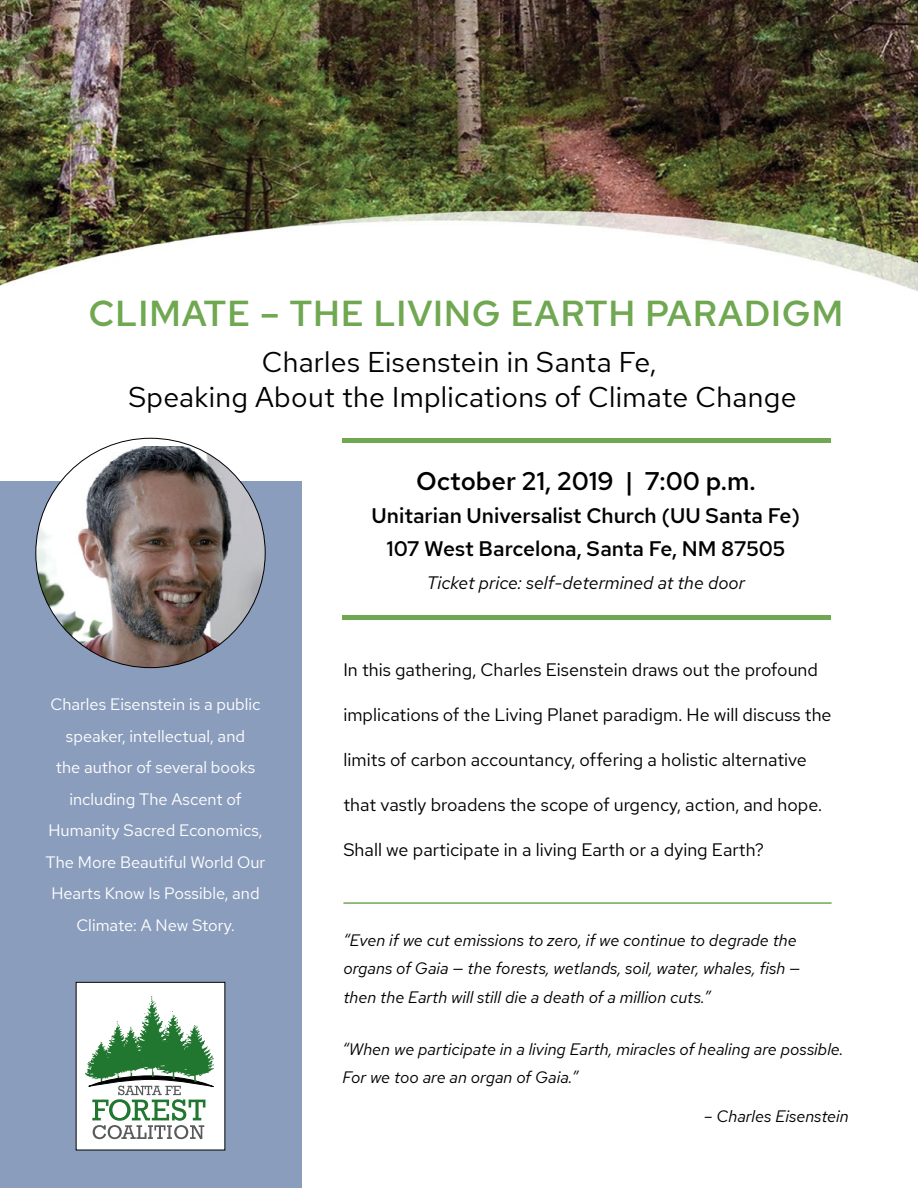
<style>
.page{position:relative;width:918px;height:1188px;background:#fff}
.page>*{position:absolute;margin:0;border:0;box-sizing:border-box;transform-origin:0 0}
.t1{font:500 36px "Red Hat Text";letter-spacing:.02em;color:#6fa851}
.t2{font:28.5px/34.2px "Red Hat Text";letter-spacing:.01em;color:#000;text-align:center}
.t3{font:500 25.5px "Red Hat Text";color:#000}
.t4{font:500 21px/33px "Red Hat Text";color:#000;text-align:center}
.t5{font:18px "Red Hat Text";color:#000}
.t6{font:italic 18px "Red Hat Text";color:#000}
.t7{font:italic 16.5px/28.5px "Red Hat Text";color:#000}
.t8{font:16.5px/31.5px "Red Hat Text";color:#fff;text-align:center}
</style>
<div class="page">
<img style="left:0;top:0;width:918px;height:1188px">
<div style="left:0;top:482px;width:301px;height:706px;background:#8b9dbc"></div>
<img style="left:36px;top:446px;width:229px;height:222px">
<hr style="left:342px;top:438px;width:489px;height:4px;background:#6fa851">
<div style="left:342px;top:615px;width:489px;height:5px;background:#6fa851"></div>
<hr style="left:343px;top:902px;width:489px;height:2px;background:#6fa851">
<div style="left:76px;top:982px;width:149px;height:168px;background:#fff"></div>
<img style="left:111px;top:1021px;width:7px;height:18px">
<img style="left:85px;top:1039px;width:30px;height:37px">
<svg style="left:88px;top:1075px;width:126px;height:64px"></svg>
<img style="left:177px;top:1025px;width:37px;height:56px">
<img style="left:142px;top:996px;width:15px;height:80px">
<img style="left:154px;top:1009px;width:39px;height:70px">
<img style="left:115px;top:1023px;width:32px;height:53px">
<h1 class="t1" style="left:88px;top:290px;width:757px">CLIMATE – THE LIVING EARTH PARADIGM</h1>
<h2 class="t2" style="left:128px;top:345px;width:670px">Charles Eisenstein in Santa Fe,<br>Speaking About the Implications of Climate Change</h2>
<p class="t8" style="left:46px;top:688px;width:221px">Charles Eisenstein is a public speaker, intellectual, and<br>the author of several books including The Ascent of<br>Humanity Sacred Economics,<br>The More Beautiful World Our<br>Hearts Know Is Possible, and<br>Climate: A New Story.</p>
<h3 class="t3" style="left:416px;top:464px;width:341px">October 21, 2019 | 7:00 p.m.</h3>
<p class="t4" style="left:372px;top:499px;width:430px">Unitarian Universalist Church (UU Santa Fe)<br>107 West Barcelona, Santa Fe, NM 87505</p>
<p class="t6" style="left:427px;top:571px;width:320px">Ticket price: self-determined at the door</p>
<p class="t5" style="left:343px;top:658px;width:476px">In this gathering, Charles Eisenstein draws out the profound</p>
<p class="t5" style="left:343px;top:703px;width:490px">implications of the Living Planet paradigm. He will discuss the</p>
<p class="t5" style="left:343px;top:748px;width:465px">limits of carbon accountancy, offering a holistic alternative</p>
<p class="t5" style="left:343px;top:793px;width:480px">that vastly broadens the scope of urgency, action, and hope.</p>
<p class="t5" style="left:343px;top:838px;width:422px">Shall we participate in a living Earth or a dying Earth?</p>
<p class="t7" style="left:343px;top:925px;width:458px">“Even if we cut emissions to zero, if we continue to degrade the organs of Gaia — the forests, wetlands, soil, water, whales, fish — then the Earth will still die a death of a million cuts.”</p>
<p class="t7" style="left:342px;top:1034px;width:502px">“When we participate in a living Earth, miracles of healing are possible.<br>For we too are an organ of Gaia.”</p>
<p class="t7" style="left:704px;top:1102px;width:146px">– Charles Eisenstein</p>
</div>
